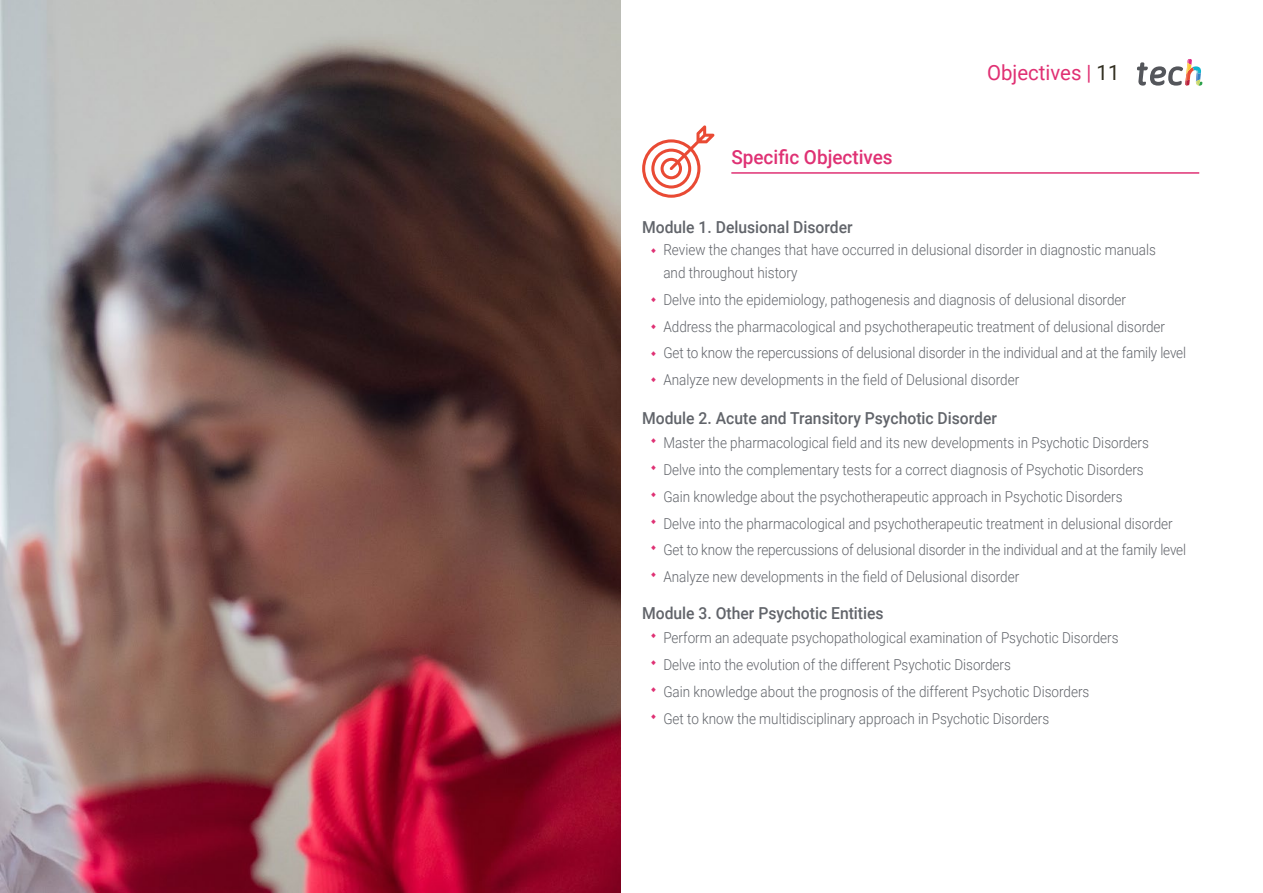
<style>
.page{position:relative;width:1263px;height:893px;background:#fff}
.page>*{position:absolute;margin:0;border:0;box-sizing:border-box;transform-origin:0 0}
.t1{font:21px "Roboto";color:#e03073}
.t2{font:500 19.5px "Roboto";color:#df3174}
.t3{font:500 16.5px "Roboto";color:#61646a;scale:.95 1}
.t4{font:300 15px/26.7px "Roboto";color:#61646a;scale:.9 1}
.s1{color:#312e20}
</style>
<div class="page">
<svg style="left:1137px;top:59px;width:65px;height:27px"></svg>
<img style="left:0;top:0;width:621px;height:893px">
<hr style="left:731px;top:173px;width:468px;height:1px;background:#df3174">
<svg style="left:642px;top:125px;width:72px;height:73px"></svg>
<h2 class="t2" style="left:731px;top:144px;width:163px">Specific Objectives</h2>
<h1 class="t1" style="left:987px;top:57px;width:134px">Objectives | <span class="s1">11</span></h1>
<p class="t3" style="left:642px;top:216px;width:223px">Module 1. Delusional Disorder</p>
<p class="t4" style="left:663px;top:238px;width:549px;line-height:22.5px">Review the changes that have occurred in delusional disorder in diagnostic manuals and throughout history</p>
<p class="t4" style="left:663px;top:285px;width:582px">Delve into the epidemiology, pathogenesis and diagnosis of delusional disorder<br>Address the pharmacological and psychotherapeutic treatment of delusional disorder Get to know the repercussions of delusional disorder in the individual and at the family level Analyze new developments in the field of Delusional disorder</p>
<p class="t3" style="left:642px;top:406px;width:375px">Module 2. Acute and Transitory Psychotic Disorder</p>
<p class="t4" style="left:663px;top:429px;width:582px">Master the pharmacological field and its new developments in Psychotic Disorders<br>Delve into the complementary tests for a correct diagnosis of Psychotic Disorders<br>Gain knowledge about the psychotherapeutic approach in Psychotic Disorders<br>Delve into the pharmacological and psychotherapeutic treatment in delusional disorder Get to know the repercussions of delusional disorder in the individual and at the family level Analyze new developments in the field of Delusional disorder</p>
<p class="t3" style="left:642px;top:601px;width:256px">Module 3. Other Psychotic Entities</p>
<p class="t4" style="left:663px;top:624px;width:507px">Perform an adequate psychopathological examination of Psychotic Disorders Delve into the evolution of the different Psychotic Disorders<br>Gain knowledge about the prognosis of the different Psychotic Disorders<br>Get to know the multidisciplinary approach in Psychotic Disorders</p>
</div>
